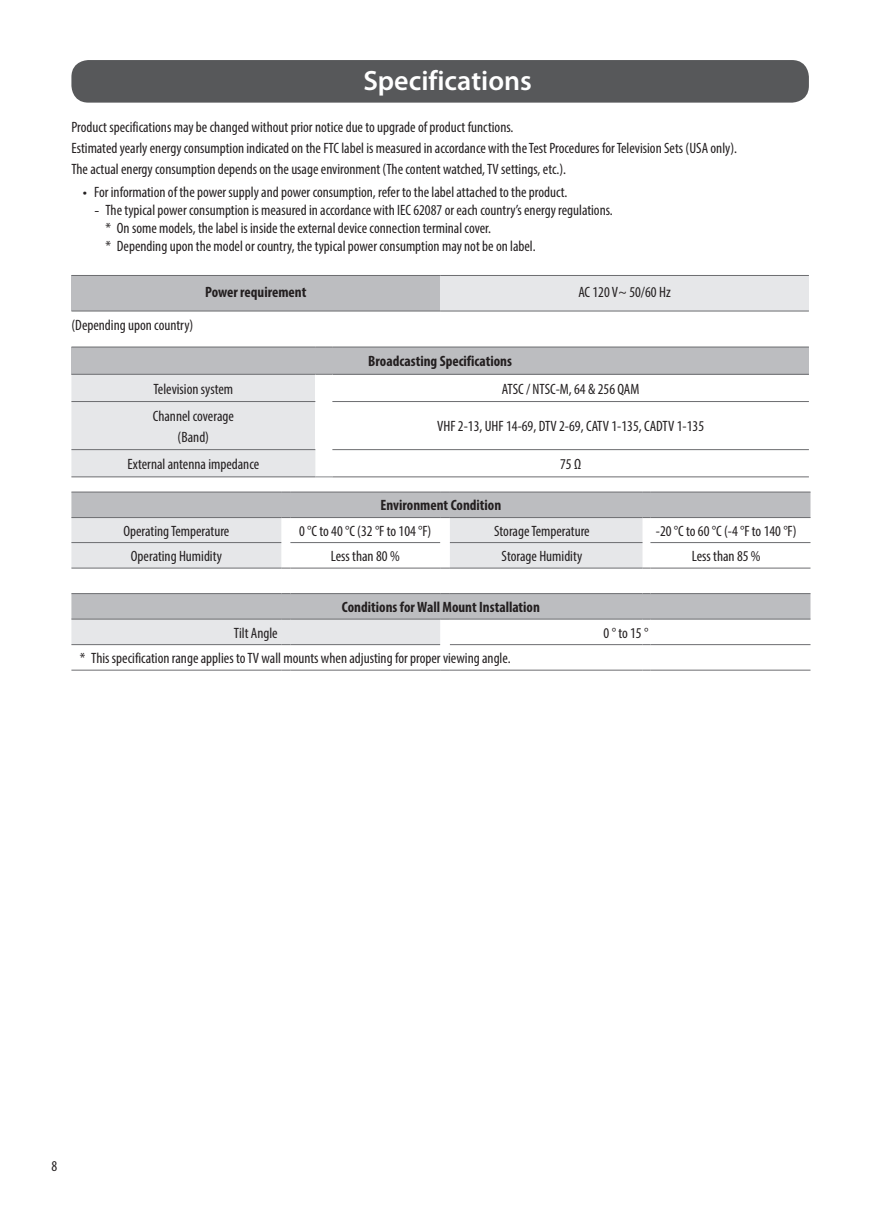
<style>
.page{position:relative;width:869px;height:1220px;background:#fff}
.page>*{position:absolute;margin:0;border:0;box-sizing:border-box;transform-origin:0 0}
.t1{font:600 28px "Myriad Pro";color:#fff}
.Body{font:condensed 15px "Myriad Pro";color:#231f20}
.Body_Center{font:condensed 15px "Myriad Pro";color:#231f20}
.Body_Bold_Center{font:700 condensed 15px "Myriad Pro";color:#231f20}
.s1{font-family:"LG Smart";font-stretch:normal}
</style>
<div class="page">
<div style="left:71px;top:60px;width:737px;height:43px;background:#57585a;border-radius:17px"></div>
<div style="left:71px;top:275px;width:369px;height:36px;background:#bcbdc0"></div>
<div style="left:440px;top:275px;width:368px;height:36px;background:#e6e7e9"></div>
<hr style="left:71px;top:275px;width:369px;height:1px;background:#6c6d70">
<hr style="left:440px;top:275px;width:368px;height:1px;background:#6c6d70">
<hr style="left:71px;top:311px;width:369px;height:1px;background:#6c6d70">
<hr style="left:440px;top:311px;width:368px;height:1px;background:#6c6d70">
<div style="left:71px;top:347px;width:737px;height:27px;background:#bcbdc0"></div>
<hr style="left:71px;top:347px;width:244px;height:1px;background:#6c6d70">
<svg style="left:315px;top:347px;width:17px;height:1px"></svg>
<hr style="left:332px;top:347px;width:476px;height:1px;background:#6c6d70">
<hr style="left:332px;top:401px;width:476px;height:1px;background:#6c6d70">
<hr style="left:332px;top:449px;width:476px;height:1px;background:#6c6d70">
<hr style="left:332px;top:476px;width:476px;height:1px;background:#6c6d70">
<hr style="left:332px;top:374px;width:476px;height:1px;background:#6c6d70">
<svg style="left:71px;top:374px;width:261px;height:103px;background:#e3e4e6"></svg>
<svg style="left:71px;top:493px;width:739px;height:75px;fill:#bcbdc0"></svg>
<svg style="left:71px;top:518px;width:571px;height:50px;fill:#e6e7e9"></svg>
<svg style="left:71px;top:594px;width:739px;height:76px"></svg>
<hr style="left:71px;top:492px;width:210px;height:1px;background:#6c6d70">
<hr style="left:290px;top:492px;width:150px;height:1px;background:#6c6d70">
<hr style="left:450px;top:492px;width:192px;height:1px;background:#6c6d70">
<hr style="left:650px;top:492px;width:160px;height:1px;background:#6c6d70">
<hr style="left:71px;top:593px;width:210px;height:1px;background:#6c6d70">
<hr style="left:290px;top:593px;width:150px;height:1px;background:#6c6d70">
<hr style="left:450px;top:593px;width:192px;height:1px;background:#6c6d70">
<hr style="left:650px;top:593px;width:160px;height:1px;background:#6c6d70">
<hr style="left:71px;top:517px;width:210px;height:1px;background:#6c6d70">
<hr style="left:71px;top:542px;width:210px;height:1px;background:#6c6d70">
<hr style="left:71px;top:568px;width:210px;height:1px;background:#6c6d70">
<hr style="left:71px;top:644px;width:210px;height:1px;background:#6c6d70">
<hr style="left:290px;top:644px;width:150px;height:1px;background:#6c6d70">
<hr style="left:71px;top:670px;width:210px;height:1px;background:#6c6d70">
<hr style="left:290px;top:670px;width:150px;height:1px;background:#6c6d70">
<hr style="left:450px;top:670px;width:192px;height:1px;background:#6c6d70">
<hr style="left:650px;top:670px;width:160px;height:1px;background:#6c6d70">
<hr style="left:290px;top:517px;width:150px;height:1px;background:#6c6d70">
<hr style="left:290px;top:542px;width:150px;height:1px;background:#6c6d70">
<hr style="left:290px;top:568px;width:150px;height:1px;background:#6c6d70">
<hr style="left:71px;top:619px;width:210px;height:1px;background:#6c6d70">
<hr style="left:290px;top:619px;width:150px;height:1px;background:#6c6d70">
<hr style="left:450px;top:517px;width:192px;height:1px;background:#6c6d70">
<hr style="left:450px;top:542px;width:192px;height:1px;background:#6c6d70">
<hr style="left:450px;top:568px;width:192px;height:1px;background:#6c6d70">
<hr style="left:450px;top:644px;width:192px;height:1px;background:#6c6d70">
<hr style="left:650px;top:644px;width:160px;height:1px;background:#6c6d70">
<hr style="left:650px;top:517px;width:160px;height:1px;background:#6c6d70">
<hr style="left:650px;top:542px;width:160px;height:1px;background:#6c6d70">
<hr style="left:650px;top:568px;width:160px;height:1px;background:#6c6d70">
<hr style="left:450px;top:619px;width:192px;height:1px;background:#6c6d70">
<hr style="left:650px;top:619px;width:160px;height:1px;background:#6c6d70">
<p class="t1" style="left:363px;top:65px;width:170px">Specifications</p>
<p class="Body" style="left:71px;top:118px;width:443px">Product specifications may be changed without prior notice due to upgrade of product functions.</p>
<p class="Body" style="left:71px;top:139px;width:667px">Estimated yearly energy consumption indicated on the FTC label is measured in accordance with the Test Procedures for Television Sets (USA only).</p>
<p class="Body" style="left:71px;top:160px;width:496px">The actual energy consumption depends on the usage environment (The content watched, TV settings, etc.).</p>
<p class="Body" style="left:83px;top:183px;width:486px"><span class="s1">•</span> For information of the power supply and power consumption, refer to the label attached to the product.</p>
<p class="Body" style="left:94px;top:201px;width:520px"><span class="s1">-</span> The typical power consumption is measured in accordance with IEC 62087 or each country’s energy regulations.</p>
<p class="Body" style="left:105px;top:219px;width:387px">* On some models, the label is inside the external device connection terminal cover.</p>
<p class="Body" style="left:105px;top:237px;width:431px">* Depending upon the model or country, the typical power consumption may not be on label.</p>
<p class="Body_Bold_Center" style="left:205px;top:283px;width:103px">Power requirement</p>
<p class="Body_Center" style="left:578px;top:283px;width:94px">AC 120 V~ 50/60 Hz</p>
<p class="Body" style="left:71px;top:315px;width:123px">(Depending upon country)</p>
<p class="Body_Bold_Center" style="left:368px;top:352px;width:145px">Broadcasting Specifications</p>
<p class="Body_Center" style="left:153px;top:380px;width:81px">Television system</p>
<p class="Body_Center" style="left:502px;top:380px;width:139px">ATSC / NTSC-M, 64 &amp; 256 QAM</p>
<p class="Body_Center" style="left:153px;top:407px;width:82px">Channel coverage</p>
<p class="Body_Center" style="left:178px;top:428px;width:33px">(Band)</p>
<p class="Body_Center" style="left:437px;top:417px;width:268px">VHF 2-13, UHF 14-69, DTV 2-69, CATV 1-135, CADTV 1-135</p>
<p class="Body_Center" style="left:127px;top:455px;width:133px">External antenna impedance</p>
<p class="Body_Center" style="left:560px;top:455px;width:22px">75 Ω</p>
<p class="Body_Bold_Center" style="left:380px;top:496px;width:122px">Environment Condition</p>
<p class="Body_Center" style="left:123px;top:522px;width:107px">Operating Temperature</p>
<p class="Body_Center" style="left:299px;top:522px;width:134px">0 °C to 40 °C (32 °F to 104 °F)</p>
<p class="Body_Center" style="left:494px;top:522px;width:97px">Storage Temperature</p>
<p class="Body_Center" style="left:655px;top:522px;width:142px">-20 °C to 60 °C (-4 °F to 140 °F)</p>
<p class="Body_Center" style="left:131px;top:547px;width:93px">Operating Humidity</p>
<p class="Body_Center" style="left:331px;top:547px;width:70px">Less than 80 %</p>
<p class="Body_Center" style="left:501px;top:547px;width:82px">Storage Humidity</p>
<p class="Body_Center" style="left:691px;top:547px;width:70px">Less than 85 %</p>
<p class="Body_Bold_Center" style="left:342px;top:598px;width:199px">Conditions for Wall Mount Installation</p>
<p class="Body_Center" style="left:234px;top:623px;width:45px">Tilt Angle</p>
<p class="Body_Center" style="left:603px;top:623px;width:46px">0 ° to 15 °</p>
<p class="Body" style="left:80px;top:649px;width:432px">* This specification range applies to TV wall mounts when adjusting for proper viewing angle.</p>
<p class="Body" style="left:52px;top:1157px;width:7px">8</p>
</div>
